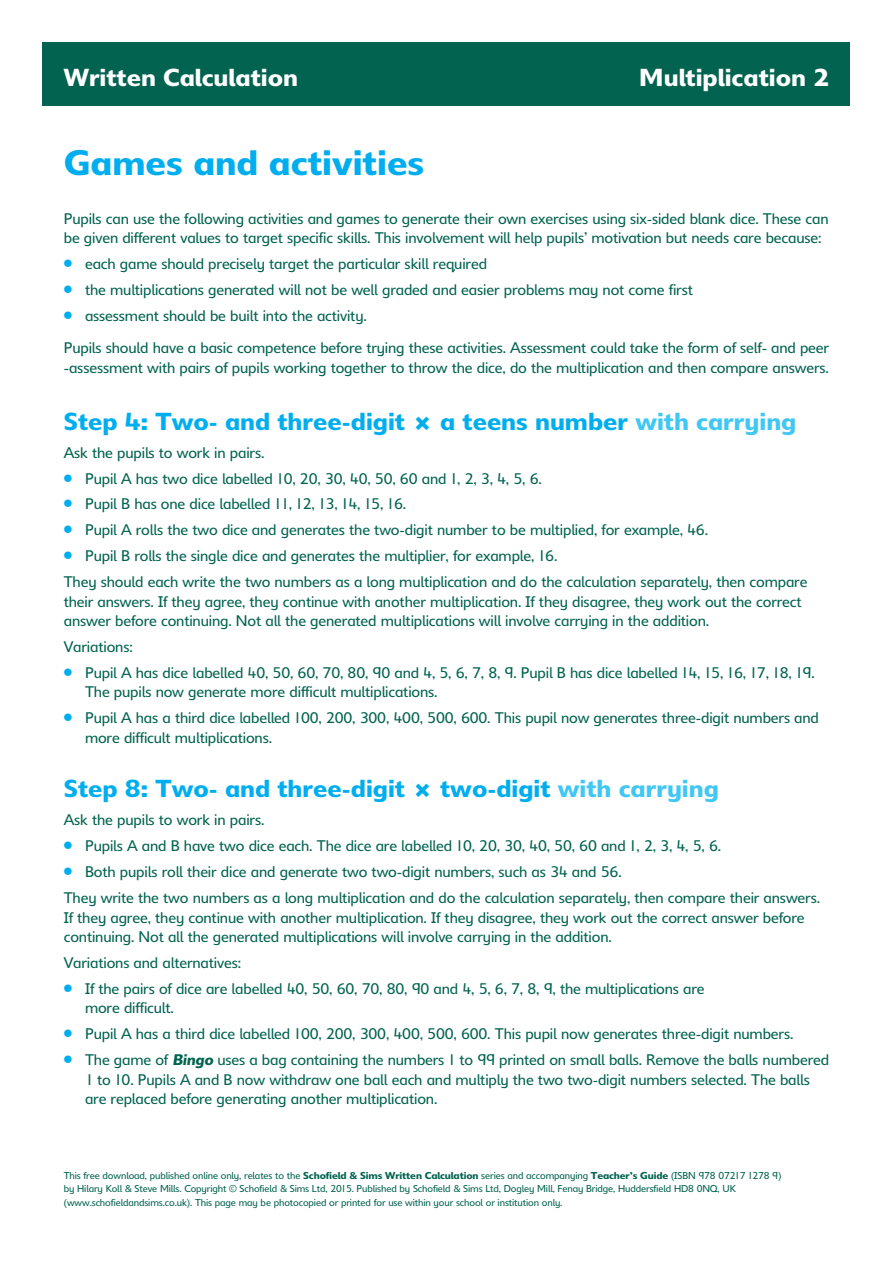
<style>
.page{position:relative;width:893px;height:1263px;background:#fff}
.page>*{position:absolute;margin:0;border:0;box-sizing:border-box;transform-origin:0 0}
.t1{font:600 34.5px "Delargo DT Infant Alt";color:#00aeef}
.t2{font:600 24px "Delargo DT Infant Alt";color:#00aeef}
.t3{font:600 24px "Delargo DT Infant Alt";color:#fff}
.t4{font:15px/19.5px "Delargo DT Infant Alt";letter-spacing:-.01em;color:#026350}
.t5{font:9.75px/13.5px "Delargo DT Infant Alt";letter-spacing:-.01em;color:#026350}
.s1{color:#00aeef}
.s2{font-size:27px}
.s3{color:#40c7f4}
.s4{font-weight:600;font-style:italic}
.s5{font-weight:600}
</style>
<div class="page">
<div style="left:43px;top:43px;width:807px;height:63px;background:#026350"></div>
<h2 class="t3" style="left:64px;top:61px;width:236px">Written Calculation</h2>
<h2 class="t3" style="left:639px;top:61px;width:192px">Multiplication 2</h2>
<h1 class="t1" style="left:64px;top:137px;width:362px">Games and activities</h1>
<p class="t4" style="left:64px;top:209px;width:766px">Pupils can use the following activities and games to generate their own exercises using six-sided blank dice. These can be given different values to target specific skills. This involvement will help pupils’ motivation but needs care because:</p>
<p class="t4" style="left:64px;top:254px;width:425px"><span class="s1">•</span> each game should precisely target the particular skill required</p>
<p class="t4" style="left:64px;top:280px;width:631px"><span class="s1">•</span> the multiplications generated will not be well graded and easier problems may not come first</p>
<p class="t4" style="left:64px;top:300px;width:767px;line-height:32.2px"><span class="s1">•</span> assessment should be built into the activity.<br>Pupils should have a basic competence before trying these activities. Assessment could take the form of self- and peer</p>
<p class="t4" style="left:64px;top:358px;width:767px">-assessment with pairs of pupils working together to throw the dice, do the multiplication and then compare answers.</p>
<h2 class="t2" style="left:64px;top:404px;width:734px">Step 4: Two- and three-digit <span class="s2">×</span> a teens number <span class="s3">with carrying</span></h2>
<p class="t4" style="left:64px;top:442px;width:202px">Ask the pupils to work in pairs.</p>
<p class="t4" style="left:64px;top:468px;width:480px"><span class="s1">•</span> Pupil A has two dice labelled 10, 20, 30, 40, 50, 60 and 1, 2, 3, 4, 5, 6.</p>
<p class="t4" style="left:64px;top:494px;width:344px"><span class="s1">•</span> Pupil B has one dice labelled 11, 12, 13, 14, 15, 16.</p>
<p class="t4" style="left:64px;top:520px;width:646px"><span class="s1">•</span> Pupil A rolls the two dice and generates the two-digit number to be multiplied, for example, 46.</p>
<p class="t4" style="left:64px;top:543px;width:745px;line-height:25.8px"><span class="s1">•</span> Pupil B rolls the single dice and generates the multiplier, for example, 16.<br>They should each write the two numbers as a long multiplication and do the calculation separately, then compare</p>
<p class="t4" style="left:64px;top:591px;width:739px">their answers. If they agree, they continue with another multiplication. If they disagree, they work out the correct answer before continuing. Not all the generated multiplications will involve carrying in the addition.</p>
<p class="t4" style="left:64px;top:637px;width:70px">Variations:</p>
<p class="t4" style="left:85px;top:663px;width:731px;text-indent:-21px"><span class="s1">•</span> Pupil A has dice labelled 40, 50, 60, 70, 80, 90 and 4, 5, 6, 7, 8, 9. Pupil B has dice labelled 14, 15, 16, 17, 18, 19.<br>The pupils now generate more difficult multiplications.</p>
<p class="t4" style="left:85px;top:708px;width:735px;text-indent:-21px"><span class="s1">•</span> Pupil A has a third dice labelled 100, 200, 300, 400, 500, 600. This pupil now generates three-digit numbers and more difficult multiplications.</p>
<h2 class="t2" style="left:64px;top:771px;width:657px">Step 8: Two- and three-digit <span class="s2">×</span> two-digit <span class="s3">with carrying</span></h2>
<p class="t4" style="left:64px;top:810px;width:202px">Ask the pupils to work in pairs.</p>
<p class="t4" style="left:64px;top:836px;width:659px"><span class="s1">•</span> Pupils A and B have two dice each. The dice are labelled 10, 20, 30, 40, 50, 60 and 1, 2, 3, 4, 5, 6.</p>
<p class="t4" style="left:64px;top:859px;width:758px;line-height:25.8px"><span class="s1">•</span> Both pupils roll their dice and generate two two-digit numbers, such as 34 and 56.<br>They write the two numbers as a long multiplication and do the calculation separately, then compare their answers.</p>
<p class="t4" style="left:64px;top:907px;width:742px">If they agree, they continue with another multiplication. If they disagree, they work out the correct answer before continuing. Not all the generated multiplications will involve carrying in the addition.</p>
<p class="t4" style="left:64px;top:953px;width:179px">Variations and alternatives:</p>
<p class="t4" style="left:85px;top:979px;width:621px;text-indent:-21px"><span class="s1">•</span> If the pairs of dice are labelled 40, 50, 60, 70, 80, 90 and 4, 5, 6, 7, 8, 9, the multiplications are more difficult.</p>
<p class="t4" style="left:64px;top:1024px;width:731px"><span class="s1">•</span> Pupil A has a third dice labelled 100, 200, 300, 400, 500, 600. This pupil now generates three-digit numbers.</p>
<p class="t4" style="left:85px;top:1050px;width:746px;text-indent:-21px"><span class="s1">•</span> The game of <span class="s4">Bingo</span> uses a bag containing the numbers 1 to 99 printed on small balls. Remove the balls numbered<br>1 to 10. Pupils A and B now withdraw one ball each and multiply the two two-digit numbers selected. The balls are replaced before generating another multiplication.</p>
<p class="t5" style="left:64px;top:1168px;width:719px">This free download, published online only, relates to the <span class="s5">Schofield &amp; Sims Written Calculation</span> series and accompanying <span class="s5">Teacher’s Guide</span> (ISBN 978 07217 1278 9) by Hilary Koll &amp; Steve Mills. Copyright © Schofield &amp; Sims Ltd, 2015. Published by Schofield &amp; Sims Ltd, Dogley Mill, Fenay Bridge, Huddersfield HD8 0NQ, UK (www.schofieldandsims.co.uk). This page may be photocopied or printed for use within your school or institution only.</p>
</div>
